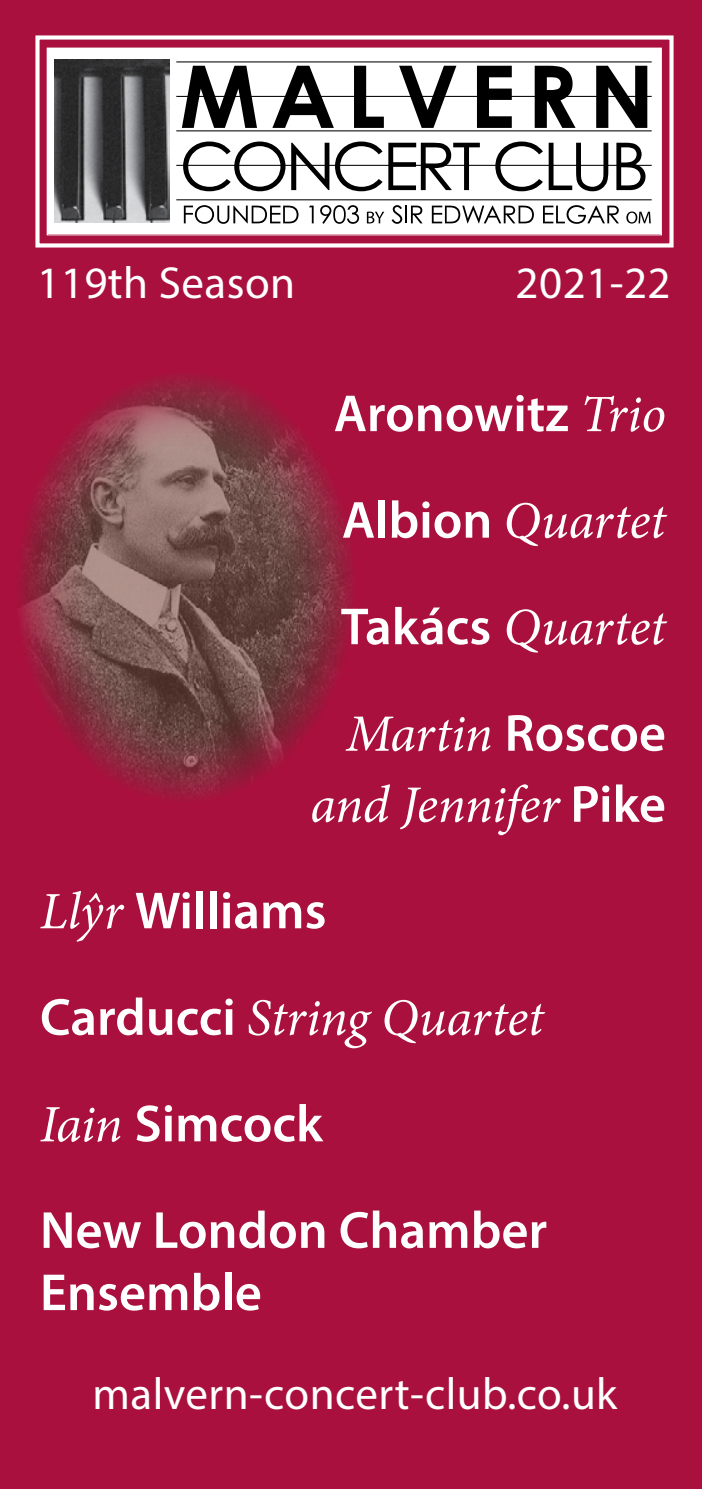
<style>
.page{position:relative;width:702px;height:1489px;background:#fff}
.page>*{position:absolute;margin:0;border:0;box-sizing:border-box;transform-origin:0 0}
.t1{font:italic 52.5px/106.5px "Minion Pro";letter-spacing:-.01em;color:#fff;text-align:justify}
.t2{font:600 52.5px/106.5px "Myriad Pro";color:#fff}
.t3{font:45px "Myriad Pro";letter-spacing:.01em;color:#fff}
.s1{font-family:"Minion Pro";font-weight:400;font-style:italic}
.s2{font-family:"Myriad Pro";font-weight:600;font-style:normal}
</style>
<div class="page">
<div style="left:0;top:0;width:702px;height:1488px;background:#a9103d"></div>
<img style="left:19px;top:376px;width:334px;height:421px">
<div style="left:35px;top:35px;width:638px;height:212px;border:4px solid #fff"></div>
<svg style="left:46px;top:47px;width:616px;height:189px;background:#ecd2da"></svg>
<div style="left:48px;top:49px;width:612px;height:185px;border:1px solid #fff"></div>
<div style="left:55px;top:54px;width:600px;height:179px;background:#fff"></div>
<img style="left:55px;top:59px;width:114px;height:163px">
<hr style="left:176px;top:61px;width:475px;height:1px;background:#000">
<hr style="left:176px;top:199px;width:475px;height:1px;background:#000">
<hr style="left:176px;top:165px;width:475px;height:1px;background:#000">
<hr style="left:176px;top:130px;width:475px;height:1px;background:#000">
<hr style="left:176px;top:96px;width:475px;height:1px;background:#000">
<svg style="left:182px;top:66px;width:75px;height:62px"></svg>
<svg style="left:272px;top:66px;width:62px;height:62px"></svg>
<svg style="left:354px;top:66px;width:30px;height:62px"></svg>
<svg style="left:399px;top:66px;width:57px;height:62px"></svg>
<svg style="left:477px;top:66px;width:34px;height:62px"></svg>
<svg style="left:534px;top:66px;width:41px;height:62px"></svg>
<svg style="left:596px;top:66px;width:51px;height:62px"></svg>
<svg style="left:183px;top:141px;width:102px;height:50px"></svg>
<svg style="left:291px;top:143px;width:38px;height:47px"></svg>
<svg style="left:335px;top:141px;width:47px;height:50px"></svg>
<svg style="left:388px;top:143px;width:92px;height:47px"></svg>
<svg style="left:495px;top:141px;width:113px;height:50px"></svg>
<svg style="left:616px;top:143px;width:29px;height:47px"></svg>
<svg style="left:184px;top:205px;width:114px;height:19px"></svg>
<svg style="left:309px;top:206px;width:4px;height:17px"></svg>
<svg style="left:320px;top:205px;width:39px;height:19px"></svg>
<svg style="left:367px;top:212px;width:17px;height:11px"></svg>
<svg style="left:391px;top:205px;width:31px;height:19px"></svg>
<svg style="left:432px;top:206px;width:102px;height:17px"></svg>
<svg style="left:543px;top:205px;width:76px;height:19px"></svg>
<svg style="left:626px;top:211px;width:24px;height:12px"></svg>
<p class="t3" style="left:37px;top:255px;width:259px">119th Season</p>
<p class="t3" style="left:515px;top:255px;width:157px">2021-22</p>
<p class="t2" style="left:334px;top:359px;width:334px">Aronowitz <span class="s1">Trio</span></p>
<p class="t1" style="left:341px;top:467px;width:326px"><span class="s2">Albion</span> Quartet <span class="s2">Takács</span> Quartet Martin <span class="s2">Roscoe</span></p>
<p class="t1" style="left:310px;top:751px;width:357px">and Jennifer <span class="s2">Pike</span></p>
<p class="t2" style="left:40px;top:856px;width:288px"><span class="s1">Llŷr</span> Williams</p>
<p class="t1" style="left:40px;top:964px;width:505px"><span class="s2">Carducci</span> String Quartet</p>
<p class="t2" style="left:40px;top:1069px;width:508px"><span class="s1">Iain</span> Simcock<br>New London Chamber</p>
<p class="t2" style="left:40px;top:1237px;width:223px">Ensemble</p>
<p class="t3" style="left:92px;top:1365px;width:526px">malvern-concert-club.co.uk</p>
</div>
